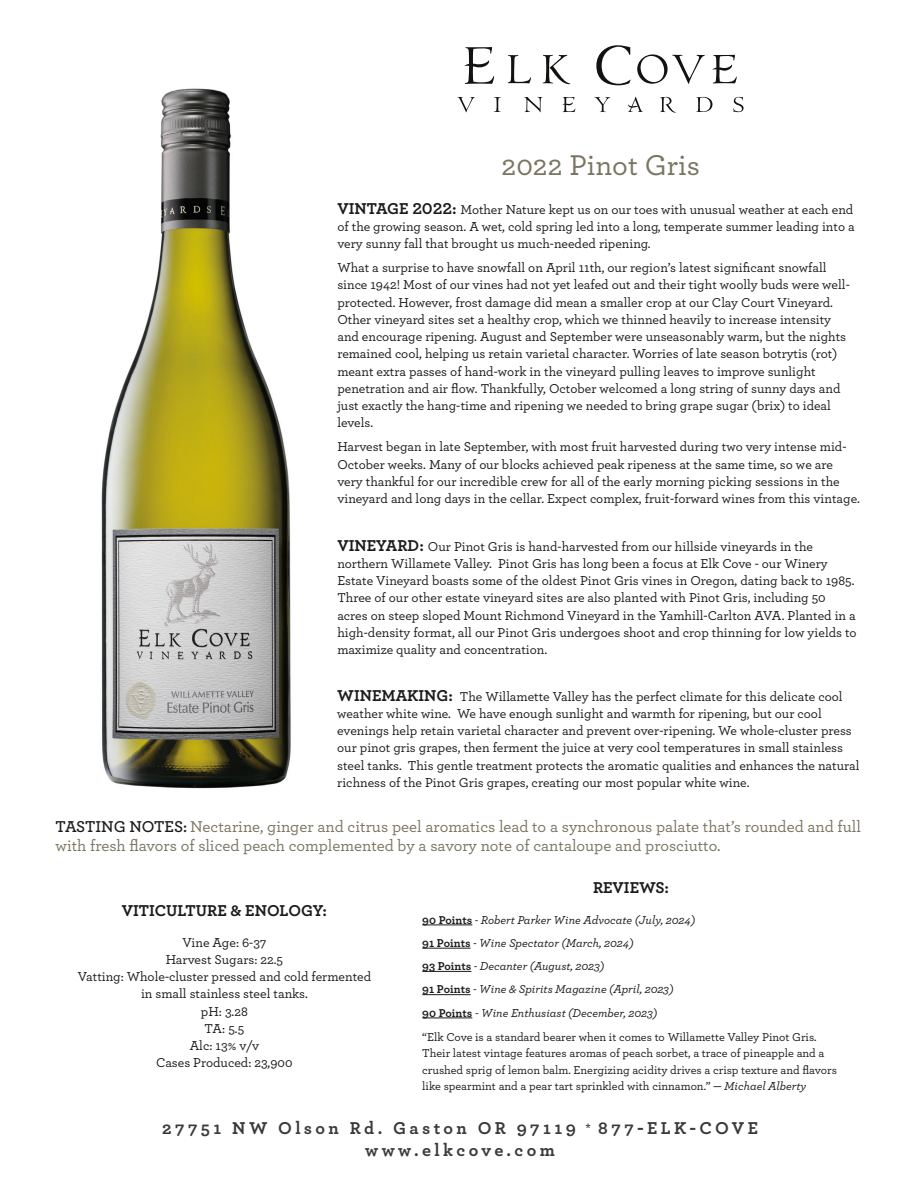
<style>
.page{position:relative;width:918px;height:1188px;background:#fff}
.page>*{position:absolute;margin:0;border:0;box-sizing:border-box;transform-origin:0 0}
.t1{font:500 30px "Archer";color:#797560}
.t2{font:700 18px "Archer";letter-spacing:.19em;color:#3a3a3a}
.t3{font:500 16.5px/19.5px "Archer";color:#797561}
.t4{font:700 16.5px "Archer";color:#1c1b1a}
.t5{font:500 13.5px/17.2px "Archer";color:#1c1b1a}
.t6{font:500 12px/16.5px "Archer";color:#1c1b1a}
.t7{font:italic 500 12px "Archer";color:#1c1b1a}
.s1{font-weight:700;font-size:16.5px}
.s2{font-weight:600;color:#1c1b1a}
.s3{font-weight:700;font-style:normal}
.s4{font-style:italic}
.s5{font-weight:500;font-size:13.5px;color:#1c1b1a}
</style>
<div class="page">
<svg style="left:458px;top:97px;width:17px;height:15px"></svg>
<svg style="left:494px;top:97px;width:7px;height:15px"></svg>
<svg style="left:524px;top:97px;width:18px;height:15px"></svg>
<svg style="left:594px;top:97px;width:16px;height:15px"></svg>
<svg style="left:660px;top:97px;width:16px;height:16px"></svg>
<svg style="left:696px;top:97px;width:16px;height:15px"></svg>
<svg style="left:733px;top:97px;width:11px;height:15px"></svg>
<svg style="left:628px;top:97px;width:15px;height:15px"></svg>
<svg style="left:562px;top:97px;width:13px;height:15px"></svg>
<svg style="left:508px;top:55px;width:23px;height:28px"></svg>
<svg style="left:596px;top:45px;width:35px;height:40px"></svg>
<svg style="left:637px;top:54px;width:68px;height:30px"></svg>
<svg style="left:464px;top:47px;width:30px;height:37px"></svg>
<svg style="left:712px;top:55px;width:25px;height:28px"></svg>
<svg style="left:543px;top:55px;width:27px;height:29px"></svg>
<img style="left:101px;top:88px;width:190px;height:701px">
<hr style="left:422px;top:925px;width:50px;height:1px;background:#1c1b1a">
<hr style="left:422px;top:948px;width:49px;height:1px;background:#1c1b1a">
<hr style="left:422px;top:971px;width:49px;height:1px;background:#1c1b1a">
<hr style="left:422px;top:994px;width:49px;height:1px;background:#1c1b1a">
<hr style="left:422px;top:1018px;width:50px;height:1px;background:#1c1b1a">
<p class="t1" style="left:502px;top:144px;width:200px">2022 Pinot Gris</p>
<p class="t5" style="left:337px;top:200px;width:519px;text-align:justify"><span class="s1">VINTAGE 2022:</span> Mother Nature kept us on our toes with unusual weather at each end of the growing season. A wet, cold spring led into a long, temperate summer leading into a very sunny fall that brought us much-needed ripening.</p>
<p class="t5" style="left:337px;top:258px;width:514px">What a surprise to have snowfall on April 11th, our region’s latest significant snowfall since 1942! Most of our vines had not yet leafed out and their tight woolly buds were well&shy;protected. However, frost damage did mean a smaller crop at our Clay Court Vineyard.<br>Other vineyard sites set a healthy crop, which we thinned heavily to increase intensity and encourage ripening. August and September were unseasonably warm, but the nights remained cool, helping us retain varietal character. Worries of late season botrytis (rot) meant extra passes of hand-work in the vineyard pulling leaves to improve sunlight penetration and air flow. Thankfully, October welcomed a long string of sunny days and just exactly the hang-time and ripening we needed to bring grape sugar (brix) to ideal levels.</p>
<p class="t5" style="left:337px;top:438px;width:524px">Harvest began in late September, with most fruit harvested during two very intense mid-October weeks. Many of our blocks achieved peak ripeness at the same time, so we are very thankful for our incredible crew for all of the early morning picking sessions in the vineyard and long days in the cellar. Expect complex, fruit-forward wines from this vintage.</p>
<p class="t5" style="left:337px;top:537px;width:521px"><span class="s1">VINEYARD:</span> Our Pinot Gris is hand-harvested from our hillside vineyards in the northern Willamete Valley. Pinot Gris has long been a focus at Elk Cove - our Winery Estate Vineyard boasts some of the oldest Pinot Gris vines in Oregon, dating back to 1985.<br>Three of our other estate vineyard sites are also planted with Pinot Gris, including 50 acres on steep sloped Mount Richmond Vineyard in the Yamhill-Carlton AVA. Planted in a high-density format, all our Pinot Gris undergoes shoot and crop thinning for low yields to maximize quality and concentration.</p>
<p class="t5" style="left:337px;top:687px;width:524px"><span class="s1">WINEMAKING:</span> The Willamette Valley has the perfect climate for this delicate cool weather white wine. We have enough sunlight and warmth for ripening, but our cool evenings help retain varietal character and prevent over-ripening. We whole-cluster press our pinot gris grapes, then ferment the juice at very cool temperatures in small stainless steel tanks. This gentle treatment protects the aromatic qualities and enhances the natural richness of the Pinot Gris grapes, creating our most popular white wine.</p>
<p class="t3" style="left:56px;top:816px;width:807px"><span class="s2">TASTING NOTES:</span> Nectarine, ginger and citrus peel aromatics lead to a synchronous palate that’s rounded and full with fresh flavors of sliced peach complemented by a savory note of cantaloupe and prosciutto.</p>
<p class="t4" style="left:122px;top:897px;width:207px">VITICULTURE &amp; ENOLOGY:</p>
<p class="t5" style="left:182px;top:933px;width:85px">Vine Age: 6-37</p>
<p class="t5" style="left:166px;top:950px;width:119px">Harvest Sugars: 22.5</p>
<p class="t5" style="left:78px;top:967px;width:295px;text-align:center">Vatting: Whole-cluster pressed and cold fermented in small stainless steel tanks.</p>
<p class="t5" style="left:201px;top:1002px;width:48px">pH: 3.28</p>
<p class="t5" style="left:205px;top:1019px;width:41px">TA: 5.5</p>
<p class="t5" style="left:190px;top:1036px;width:71px">Alc: 13% v/v</p>
<p class="t5" style="left:156px;top:1053px;width:138px">Cases Produced: 23,900</p>
<p class="t4" style="left:593px;top:874px;width:78px">REVIEWS:</p>
<p class="t7" style="left:422px;top:911px;width:275px"><span class="s3">90 Points</span> - Robert Parker Wine Advocate (July, 2024)</p>
<p class="t7" style="left:422px;top:934px;width:213px"><span class="s3">91 Points</span> - Wine Spectator (March, 2024)</p>
<p class="t7" style="left:422px;top:957px;width:184px"><span class="s3">93 Points</span> - Decanter (August, 2023)</p>
<p class="t7" style="left:422px;top:981px;width:253px"><span class="s3">91 Points</span> - Wine &amp; Spirits Magazine (April, 2023)</p>
<p class="t7" style="left:422px;top:1004px;width:237px"><span class="s3">90 Points</span> - Wine Enthusiast (December, 2023)</p>
<p class="t6" style="left:422px;top:1028px;width:416px">“Elk Cove is a standard bearer when it comes to Willamette Valley Pinot Gris.<br>Their latest vintage features aromas of peach sorbet, a trace of pineapple and a crushed sprig of lemon balm. Energizing acidity drives a crisp texture and flavors like spearmint and a pear tart sprinkled with cinnamon.” <span class="s4">— Michael Alberty</span></p>
<p class="t2" style="left:162px;top:1114px;width:597px">27751 NW Olson Rd. Gaston OR 97119 <span class="s5">*</span> 877-ELK-COVE</p>
<p class="t2" style="left:365px;top:1136px;width:191px">www.elkcove.com</p>
</div>
